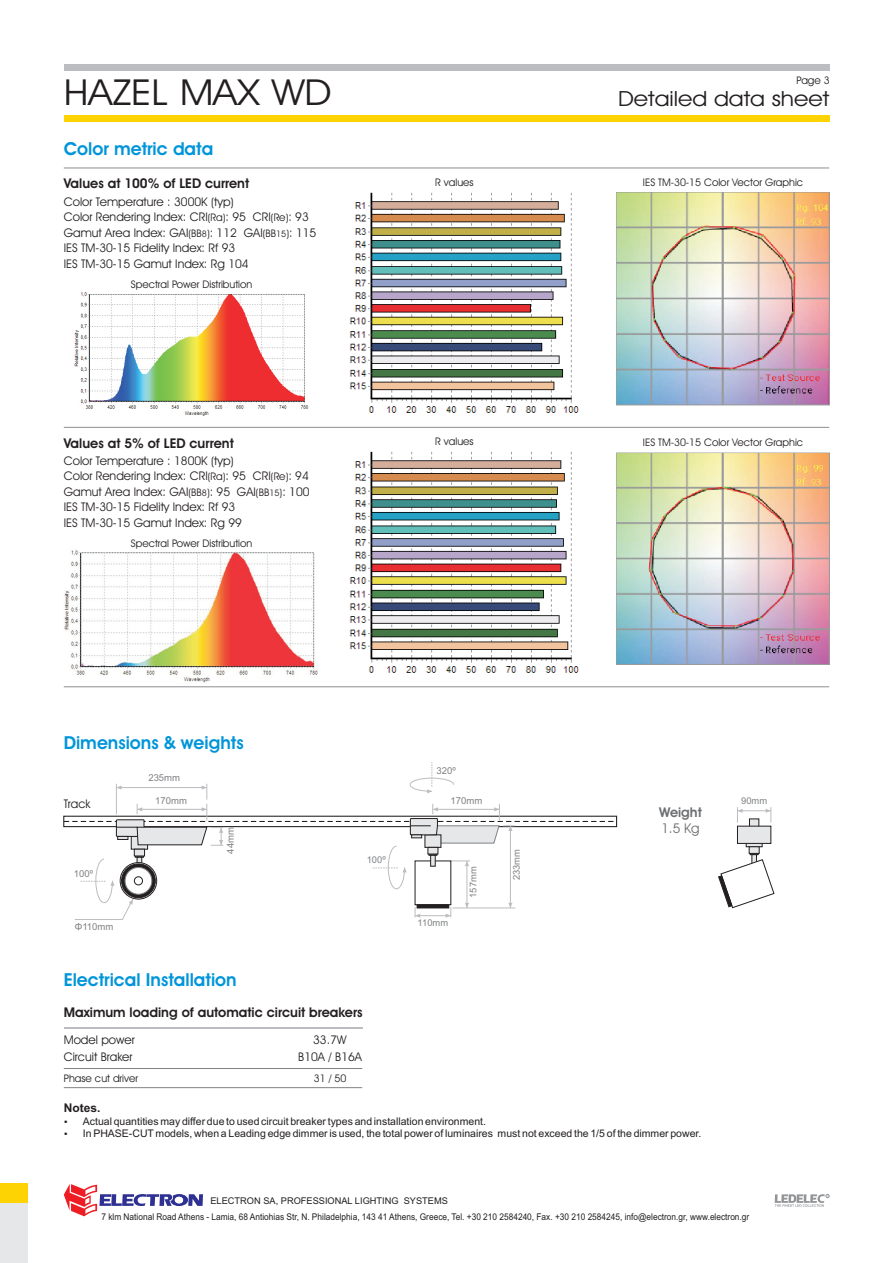
<style>
.page{position:relative;width:893px;height:1263px;background:#fff}
.page>*{position:absolute;margin:0;border:0;box-sizing:border-box;transform-origin:0 0}
.t1{font:36px "Avant Garde IT Cby BT";color:#231f20;scale:1.12 1}
.t2{font:21px "Avant Garde IT Cby BT";color:#231f20;scale:1.12 1}
.t3{font:700 18px "Avant Garde IT Cby BT";color:#0095d9}
.t4{font:700 13.5px "Avant Garde IT Cby BT";color:#231f20}
.t5{font:700 13.5px "Avant Garde IT Cby BT";color:#6c6d70}
.t6{font:13.5px "Avant Garde IT Cby BT";color:#6c6d70}
.t7{font:12px/15.5px "Avant Garde IT Cby BT";color:#231f20}
.t8{font:700 12px "Arial";color:#231f20}
.t9{font:10.5px "Arial";color:#231f20}
.t10{font:10.5px "Avant Garde IT Cby BT";color:#231f20}
.t11{font:9.6px "Arial";color:#808285}
.t12{font:9.3px/15.8px "Arial";color:#231f20}
.t13{font:9.3px "Arial";color:#808285}
.s1{font-size:10.5px}
.s2{font-size:9px}
</style>
<div class="page">
<div style="left:0;top:1183px;width:28px;height:20px;background:#fed304"></div>
<div style="left:0;top:1203px;width:28px;height:60px;background:#e6e7e9"></div>
<svg style="left:775px;top:1194px;width:54px;height:13px"></svg>
<svg style="left:64px;top:1184px;width:139px;height:32px"></svg>
<div style="left:64px;top:115px;width:765px;height:7px;background:#fed304"></div>
<div style="left:64px;top:64px;width:765px;height:7px;background:#bcbdc0"></div>
<hr style="left:64px;top:1028px;width:298px;height:1px;background:#bcbdc0">
<hr style="left:64px;top:1068px;width:298px;height:1px;background:#808285">
<hr style="left:64px;top:1087px;width:298px;height:1px;background:#808285">
<svg style="left:718px;top:807px;width:56px;height:101px"></svg>
<svg style="left:64px;top:762px;width:553px;height:158px"></svg>
<img style="left:64px;top:550px;width:254px;height:133px">
<img style="left:617px;top:193px;width:212px;height:212px">
<img style="left:349px;top:451px;width:230px;height:222px">
<img style="left:74px;top:292px;width:235px;height:124px">
<img style="left:349px;top:192px;width:230px;height:221px">
<hr style="left:64px;top:427px;width:765px;height:1px;background:#939598">
<hr style="left:64px;top:686px;width:765px;height:1px;background:#939598">
<hr style="left:64px;top:167px;width:765px;height:1px;background:#939598">
<img style="left:617px;top:452px;width:212px;height:213px">
<p class="t10" style="left:796px;top:76px;width:35px">Page 3</p>
<h1 class="t1" style="left:64px;top:78px;width:241px">HAZEL MAX WD</h1>
<h2 class="t2" style="left:618px;top:90px;width:190px">Detailed data sheet</h2>
<h3 class="t3" style="left:64px;top:142px;width:151px">Color metric data</h3>
<p class="t4" style="left:64px;top:178px;width:187px">Values at 100% of LED current</p>
<p class="t7" style="left:64px;top:195px;width:254px">Color Temperature : 3000K (typ)<br>Color Rendering Index: CRI<span class="s1">(Ra)</span>: 95 CRI<span class="s1">(Re)</span>: 93<br>Gamut Area Index: GAI<span class="s1">(BB</span><span class="s2">8</span><span class="s1">)</span>: 112 GAI<span class="s1">(BB</span><span class="s2">15</span><span class="s1">)</span>: 115<br>IES TM-30-15 Fidelity Index: Rf 93<br>IES TM-30-15 Gamut Index: Rg 104</p>
<p class="t10" style="left:131px;top:280px;width:123px">Spectral Power Distribution</p>
<p class="t4" style="left:64px;top:437px;width:172px">Values at 5% of LED current</p>
<p class="t7" style="left:64px;top:454px;width:247px">Color Temperature : 1800K (typ)<br>Color Rendering Index: CRI<span class="s1">(Ra)</span>: 95 CRI<span class="s1">(Re)</span>: 94<br>Gamut Area Index: GAI<span class="s1">(BB</span><span class="s2">8</span><span class="s1">)</span>: 95 GAI<span class="s1">(BB</span><span class="s2">15</span><span class="s1">)</span>: 100<br>IES TM-30-15 Fidelity Index: Rf 93<br>IES TM-30-15 Gamut Index: Rg 99</p>
<p class="t10" style="left:131px;top:539px;width:123px">Spectral Power Distribution</p>
<p class="t10" style="left:435px;top:178px;width:40px">R values</p>
<p class="t10" style="left:435px;top:437px;width:40px">R values</p>
<p class="t10" style="left:643px;top:178px;width:162px">IES TM-30-15 Color Vector Graphic</p>
<p class="t10" style="left:643px;top:438px;width:162px">IES TM-30-15 Color Vector Graphic</p>
<h3 class="t3" style="left:64px;top:735px;width:181px">Dimensions &amp; weights</h3>
<p class="t7" style="left:64px;top:797px;width:28px">Track</p>
<p class="t11" style="left:74px;top:870px;width:21px">100º</p>
<p class="t11" style="left:75px;top:922px;width:40px">Ö110mm</p>
<p class="t11" style="left:148px;top:774px;width:33px">235mm</p>
<p class="t11" style="left:155px;top:797px;width:33px">170mm</p>
<p class="t11" style="left:227px;top:853px;width:28px;rotate:-90deg">44mm</p>
<h3 class="t3" style="left:64px;top:973px;width:174px">Electrical Installation</h3>
<p class="t13" style="left:367px;top:857px;width:21px">100º</p>
<p class="t4" style="left:64px;top:1007px;width:300px">Maximum loading of automatic circuit breakers</p>
<p class="t7" style="left:64px;top:1032px;width:73px;line-height:17px">Model power<br>Circuit Braker</p>
<p class="t10" style="left:64px;top:1074px;width:76px">Phase cut driver</p>
<p class="t10" style="left:314px;top:1074px;width:34px">31 / 50</p>
<p class="t7" style="left:313px;top:1033px;width:35px">33.7W</p>
<p class="t7" style="left:298px;top:1050px;width:65px">B10A / B16A</p>
<p class="t11" style="left:436px;top:767px;width:21px">320º</p>
<p class="t11" style="left:451px;top:797px;width:33px">170mm</p>
<p class="t13" style="left:741px;top:798px;width:27px">90mm</p>
<p class="t5" style="left:659px;top:806px;width:44px">Weight</p>
<p class="t6" style="left:661px;top:823px;width:40px">1.5 Kg</p>
<p class="t13" style="left:418px;top:919px;width:32px">110mm</p>
<p class="t13" style="left:470px;top:898px;width:33px;rotate:-90deg">157mm</p>
<p class="t13" style="left:513px;top:880px;width:33px;rotate:-90deg">233mm</p>
<p class="t8" style="left:64px;top:1103px;width:38px">Notes.</p>
<p class="t9" style="left:64px;top:1117px;width:424px">•Actual quantities may differ due to used circuit breaker types and installation environment.</p>
<p class="t9" style="left:64px;top:1129px;width:639px">•In PHASE-CUT models, when a Leading edge dimmer is used, the total power of luminaires must not exceed the 1/5 of the dimmer power.</p>
<p class="t12" style="left:101px;top:1193px;width:649px;text-indent:109px">ELECTRON SA, PROFESSIONAL LIGHTING SYSTEMS<br>7 klm National Road Athens - Lamia, 68 Antiohias Str, N. Philadelphia, 143 41 Athens, Greece, Tel. +30 210 2584240, Fax. +30 210 2584245, info@electron.gr, www.electron.gr</p>
</div>
